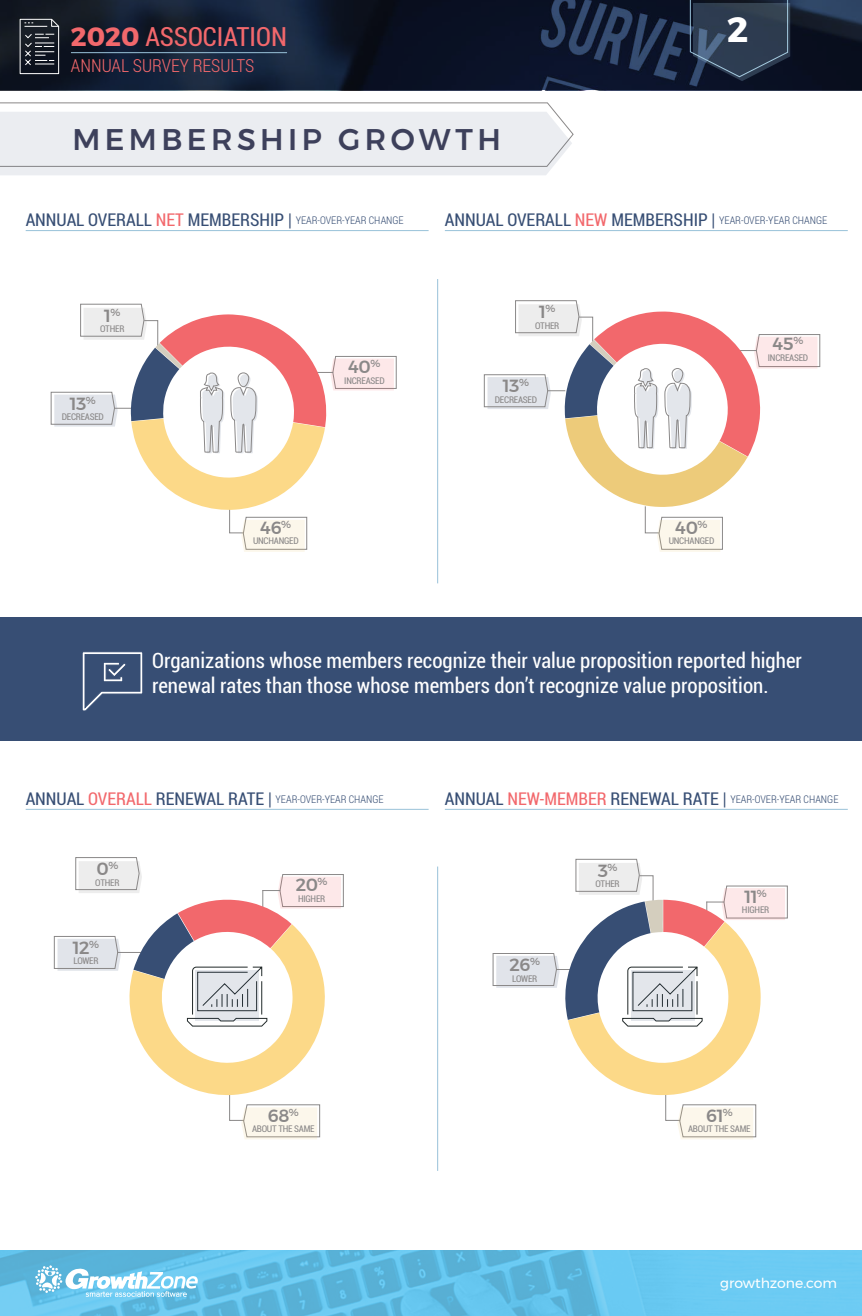
<style>
.page{position:relative;width:862px;height:1316px;background:#fff}
.page>*{position:absolute;margin:0;border:0;box-sizing:border-box;transform-origin:0 0}
.t1{font:700 35px "Montserrat";color:#fff}
.t2{font:500 29.75px "Montserrat";letter-spacing:.15em;color:#3d405b}
.t3{font:26.25px "Roboto Condensed";color:#f2686c}
.t4{font:21px/25.2px "Roboto Condensed";color:#fff}
.t5{font:300 17.85px "Roboto Condensed";color:#f2686c}
.t6{font:17.5px "Roboto Condensed";color:#374e74}
.t7{font:500 17.5px "Montserrat";letter-spacing:-.025em;color:#8a8888}
.t8{font:14px "Montserrat";color:#fff}
.t9{font:300 10.5px "Roboto Condensed";color:#374e74}
.t10{font:condensed 9.19px "Roboto";letter-spacing:-.025em;color:#8a8888}
.s1{font-family:"Montserrat";font-weight:700}
.s2{color:#f2686c}
.s3{font-weight:300;font-size:10.5px}
.s4{font-weight:400;font-size:17.5px}
.s5{font-weight:400;font-size:17.5px;color:#f2686c}
</style>
<div class="page">
<img style="left:0;top:0;width:862px;height:90px">
<img style="left:0;top:1250px;width:862px;height:65px">
<svg style="left:19px;top:18px;width:41px;height:56px;background:#3a3f48"></svg>
<svg style="left:35px;top:1264px;width:163px;height:32px"></svg>
<svg style="left:689px;top:0;width:101px;height:81px;background:#2c3b50"></svg>
<hr style="left:71px;top:52px;width:216px;height:1px;background:#99c2d9">
<svg style="left:0;top:102px;width:574px;height:73px;background:#eaecef"></svg>
<hr style="left:437px;top:279px;width:1px;height:304px;background:#98c1d9">
<hr style="left:437px;top:866px;width:1px;height:304px;background:#98c1d9">
<hr style="left:26px;top:230px;width:403px;height:1px;background:#99c2d9">
<hr style="left:26px;top:808px;width:403px;height:1px;background:#99c2d9">
<hr style="left:445px;top:230px;width:403px;height:1px;background:#99c2d9">
<hr style="left:445px;top:808px;width:403px;height:1px;background:#99c2d9">
<div style="left:0;top:617px;width:862px;height:123px;background:#374e74"></div>
<svg style="left:82px;top:651px;width:61px;height:60px"></svg>
<svg style="left:50px;top:303px;width:347px;height:249px"></svg>
<svg style="left:483px;top:300px;width:338px;height:252px"></svg>
<svg style="left:53px;top:857px;width:291px;height:282px"></svg>
<svg style="left:492px;top:858px;width:296px;height:281px"></svg>
<p class="t3" style="left:71px;top:18px;width:218px"><span class="s1">2020</span> ASSOCIATION</p>
<h1 class="t1" style="left:727px;top:2px;width:23px">2</h1>
<p class="t5" style="left:71px;top:53px;width:185px">ANNUAL SURVEY RESULTS</p>
<h2 class="t2" style="left:72px;top:116px;width:430px">MEMBERSHIP GROWTH</h2>
<p class="t6" style="left:26px;top:207px;width:380px">ANNUAL OVERALL <span class="s2">NET</span> MEMBERSHIP | <span class="s3">YEAR-OVER-YEAR CHANGE</span></p>
<p class="t7" style="left:104px;top:302px;width:18px">1<sup>%</sup></p>
<p class="t10" style="left:100px;top:322px;width:26px">OTHER</p>
<p class="t7" style="left:70px;top:390px;width:28px">13<sup>%</sup></p>
<p class="t10" style="left:62px;top:410px;width:44px">DECREASED</p>
<p class="t7" style="left:349px;top:353px;width:33px">40<sup>%</sup></p>
<p class="t10" style="left:344px;top:374px;width:42px">INCREASED</p>
<p class="t7" style="left:261px;top:514px;width:32px">46<sup>%</sup></p>
<p class="t10" style="left:253px;top:534px;width:47px">UNCHANGED</p>
<p class="t6" style="left:445px;top:207px;width:384px">ANNUAL OVERALL <span class="s2">NEW</span> MEMBERSHIP | <span class="s3">YEAR-OVER-YEAR CHANGE</span></p>
<p class="t7" style="left:539px;top:298px;width:18px">1<sup>%</sup></p>
<p class="t10" style="left:535px;top:319px;width:26px">OTHER</p>
<p class="t7" style="left:503px;top:372px;width:28px">13<sup>%</sup></p>
<p class="t10" style="left:495px;top:393px;width:44px">DECREASED</p>
<p class="t7" style="left:773px;top:330px;width:32px">45<sup>%</sup></p>
<p class="t10" style="left:768px;top:351px;width:42px">INCREASED</p>
<p class="t7" style="left:676px;top:514px;width:33px">40<sup>%</sup></p>
<p class="t10" style="left:669px;top:534px;width:47px">UNCHANGED</p>
<p class="t4" style="left:152px;top:647px;width:651px">Organizations whose members recognize their value proposition reported higher renewal rates than those whose members don’t recognize value proposition.</p>
<p class="t9" style="left:26px;top:791px;width:359px"><span class="s4">ANNUAL</span> <span class="s5">OVERALL</span> <span class="s4">RENEWAL RATE |</span> YEAR-OVER-YEAR CHANGE</p>
<p class="t9" style="left:445px;top:791px;width:395px"><span class="s4">ANNUAL</span> <span class="s5">NEW-MEMBER</span> <span class="s4">RENEWAL RATE |</span> YEAR-OVER-YEAR CHANGE</p>
<p class="t7" style="left:97px;top:855px;width:23px">0<sup>%</sup></p>
<p class="t10" style="left:95px;top:875px;width:26px">OTHER</p>
<p class="t7" style="left:73px;top:933px;width:28px">12<sup>%</sup></p>
<p class="t10" style="left:73px;top:954px;width:27px">LOWER</p>
<p class="t7" style="left:598px;top:856px;width:21px">3<sup>%</sup></p>
<p class="t7" style="left:296px;top:871px;width:33px">20<sup>%</sup></p>
<p class="t10" style="left:595px;top:877px;width:26px">OTHER</p>
<p class="t10" style="left:298px;top:891px;width:29px">HIGHER</p>
<p class="t7" style="left:744px;top:882px;width:24px">11<sup>%</sup></p>
<p class="t10" style="left:742px;top:903px;width:29px">HIGHER</p>
<p class="t7" style="left:268px;top:1101px;width:33px">68<sup>%</sup></p>
<p class="t10" style="left:252px;top:1122px;width:64px">ABOUT THE SAME</p>
<p class="t7" style="left:509px;top:950px;width:32px">26<sup>%</sup></p>
<p class="t10" style="left:512px;top:971px;width:27px">LOWER</p>
<p class="t7" style="left:706px;top:1101px;width:28px">61<sup>%</sup></p>
<p class="t10" style="left:688px;top:1122px;width:64px">ABOUT THE SAME</p>
<p class="t8" style="left:720px;top:1271px;width:118px">growthzone.com</p>
</div>
